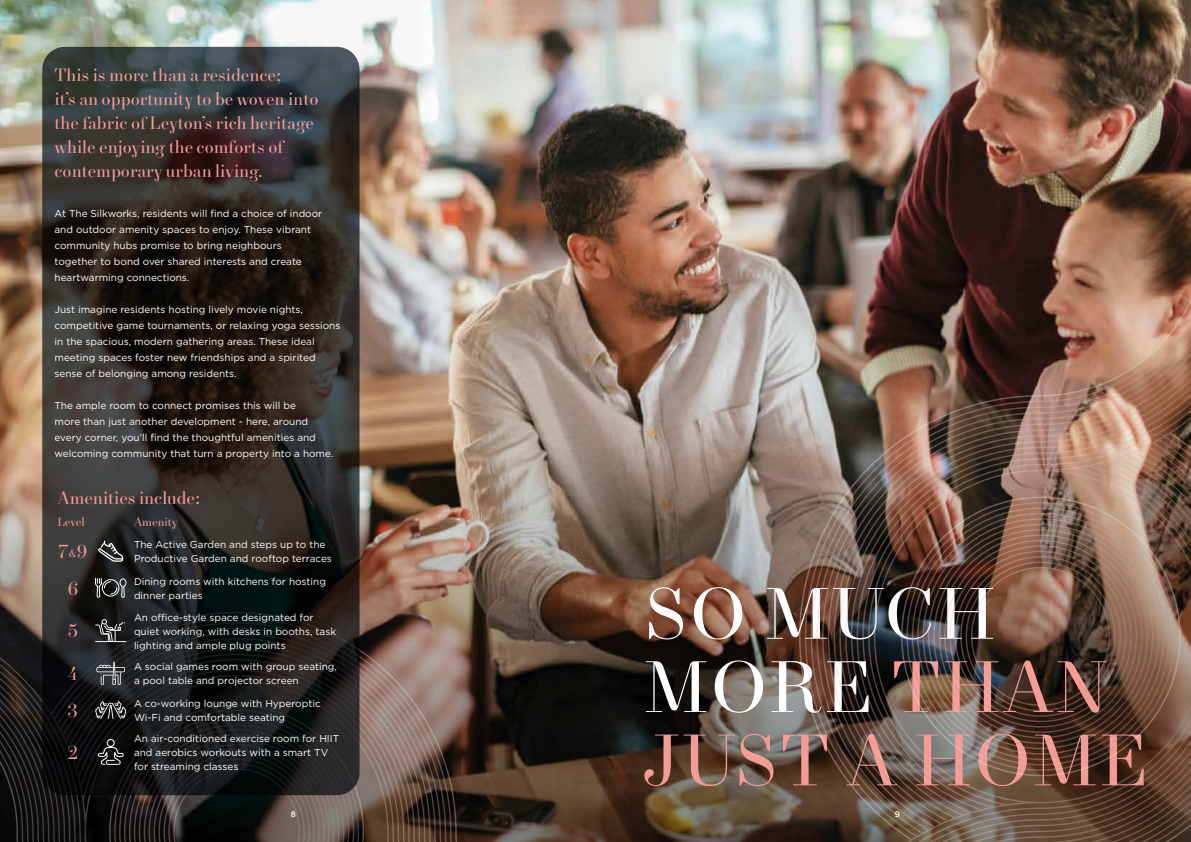
<style>
.page{position:relative;width:1191px;height:842px;background:#fff}
.page>*{position:absolute;margin:0;border:0;box-sizing:border-box;transform-origin:0 0}
.t1{font:73.3px/73.3px "New Paris Headline";letter-spacing:.03em;color:#f39b95}
.t2{font:19px "New Paris Headline";color:#f39b95}
.t3{font:18px/24px "New Paris Headline";color:#f39b95}
.t4{font:12px "New Paris Headline";color:#f39b95}
.t5{font:10px/16px "Gotham";color:#fff}
.t6{font:500 8px "Gotham";color:#fff}
.s1{font-size:11.1px}
.s2{color:#fff}
</style>
<div class="page">
<img style="left:0;top:0;width:805px;height:448px">
<img style="left:0;top:448px;width:805px;height:169px">
<svg style="left:0;top:675px;width:54px;height:167px;background:#1f1c1a"></svg>
<svg style="left:54px;top:617px;width:753px;height:225px;background:#4e3f33"></svg>
<img style="left:0;top:745px;width:4px;height:27px">
<img style="left:3px;top:767px;width:23px;height:75px">
<img style="left:359px;top:633px;width:10px;height:23px">
<img style="left:365px;top:655px;width:29px;height:23px">
<img style="left:391px;top:677px;width:22px;height:23px">
<img style="left:410px;top:699px;width:17px;height:23px">
<img style="left:425px;top:721px;width:15px;height:31px">
<img style="left:439px;top:746px;width:23px;height:96px">
<img style="left:805px;top:0;width:386px;height:836px">
<img style="left:1169px;top:433px;width:22px;height:23px">
<img style="left:1171px;top:821px;width:20px;height:19px">
<img style="left:1127px;top:837px;width:45px;height:5px">
<svg style="left:1164px;top:433px;width:7px;height:5px"></svg>
<img style="left:1185px;top:0;width:6px;height:313px">
<img style="left:1164px;top:308px;width:22px;height:34px">
<img style="left:1121px;top:339px;width:43px;height:37px">
<img style="left:1099px;top:374px;width:22px;height:12px">
<img style="left:976px;top:384px;width:124px;height:19px">
<img style="left:923px;top:403px;width:63px;height:22px">
<img style="left:890px;top:424px;width:38px;height:23px">
<img style="left:866px;top:446px;width:28px;height:23px">
<img style="left:848px;top:468px;width:21px;height:23px">
<img style="left:833px;top:490px;width:17px;height:23px">
<img style="left:820px;top:512px;width:15px;height:29px">
<img style="left:799px;top:536px;width:22px;height:201px">
<img style="left:820px;top:732px;width:22px;height:43px">
<img style="left:841px;top:771px;width:23px;height:30px">
<img style="left:863px;top:798px;width:22px;height:24px">
<img style="left:884px;top:819px;width:27px;height:21px">
<svg style="left:911px;top:836px;width:6px;height:4px"></svg>
<img style="left:965px;top:497px;width:151px;height:22px">
<img style="left:939px;top:518px;width:30px;height:22px">
<img style="left:1112px;top:518px;width:30px;height:22px">
<img style="left:922px;top:539px;width:20px;height:26px">
<img style="left:1139px;top:539px;width:20px;height:26px">
<img style="left:901px;top:561px;width:22px;height:151px">
<img style="left:1158px;top:561px;width:22px;height:151px">
<img style="left:922px;top:707px;width:22px;height:31px">
<img style="left:1137px;top:708px;width:22px;height:30px">
<img style="left:943px;top:735px;width:26px;height:20px">
<img style="left:1112px;top:735px;width:26px;height:20px">
<img style="left:965px;top:754px;width:151px;height:22px">
<svg style="left:42px;top:47px;width:317px;height:748px;background:#292724"></svg>
<svg style="left:98px;top:540px;width:25px;height:22px"></svg>
<svg style="left:95px;top:578px;width:32px;height:64px;background:#3b3c3b"></svg>
<svg style="left:96px;top:662px;width:29px;height:23px"></svg>
<svg style="left:95px;top:701px;width:264px;height:141px;background:#242423"></svg>
<h3 class="t3" style="left:55px;top:64px;width:265px">This is more than a residence;<br>it’s an opportunity to be woven into the fabric of Leyton’s rich heritage while enjoying the comforts of contemporary urban living.</h3>
<p class="t5" style="left:55px;top:205px;width:269px">At The Silkworks, residents will find a choice of indoor and outdoor amenity spaces to enjoy. These vibrant community hubs promise to bring neighbours together to bond over shared interests and create heartwarming connections.</p>
<p class="t5" style="left:55px;top:301px;width:287px">Just imagine residents hosting lively movie nights, competitive game tournaments, or relaxing yoga sessions in the spacious, modern gathering areas. These ideal meeting spaces foster new friendships and a spirited sense of belonging among residents.</p>
<p class="t5" style="left:55px;top:397px;width:280px">The ample room to connect promises this will be<br>more than just another development - here, around every corner, you’ll find the thoughtful amenities and welcoming community that turn a property into a home.</p>
<h3 class="t3" style="left:57px;top:486px;width:144px">Amenities include:</h3>
<p class="t4" style="left:57px;top:515px;width:29px">Level</p>
<p class="t4" style="left:134px;top:515px;width:45px">Amenity</p>
<h2 class="t2" style="left:59px;top:541px;width:30px">7<span class="s1">&amp;</span>9</h2>
<p class="t5" style="left:134px;top:537px;width:199px;line-height:14px">The Active Garden and steps up to the<br>Productive Garden and rooftop terraces</p>
<h2 class="t2" style="left:68px;top:577px;width:12px">6</h2>
<p class="t5" style="left:134px;top:574px;width:193px;line-height:14px">Dining rooms with kitchens for hosting dinner parties</p>
<h2 class="t2" style="left:68px;top:620px;width:11px">5</h2>
<p class="t5" style="left:134px;top:610px;width:203px;line-height:14px">An office-style space designated for quiet working, with desks in booths, task lighting and ample plug points</p>
<h2 class="t2" style="left:68px;top:663px;width:11px">4</h2>
<p class="t5" style="left:134px;top:659px;width:204px;line-height:14px">A social games room with group seating, a pool table and projector screen</p>
<h2 class="t2" style="left:68px;top:699px;width:11px">3</h2>
<p class="t5" style="left:134px;top:696px;width:188px;line-height:14px">A co-working lounge with Hyperoptic<br>Wi-Fi and comfortable seating</p>
<h2 class="t2" style="left:68px;top:741px;width:12px">2</h2>
<p class="t5" style="left:134px;top:731px;width:207px;line-height:14px">An air-conditioned exercise room for HIIT and aerobics workouts with a smart TV for streaming classes</p>
<p class="t6" style="left:291px;top:809px;width:7px">8</p>
<p class="t6" style="left:894px;top:809px;width:7px">9</p>
<h1 class="t1" style="left:643px;top:581px;width:506px"><span class="s2">SO MUCH<br>MORE</span> THAN<br>JUST A HOME</h1>
</div>
